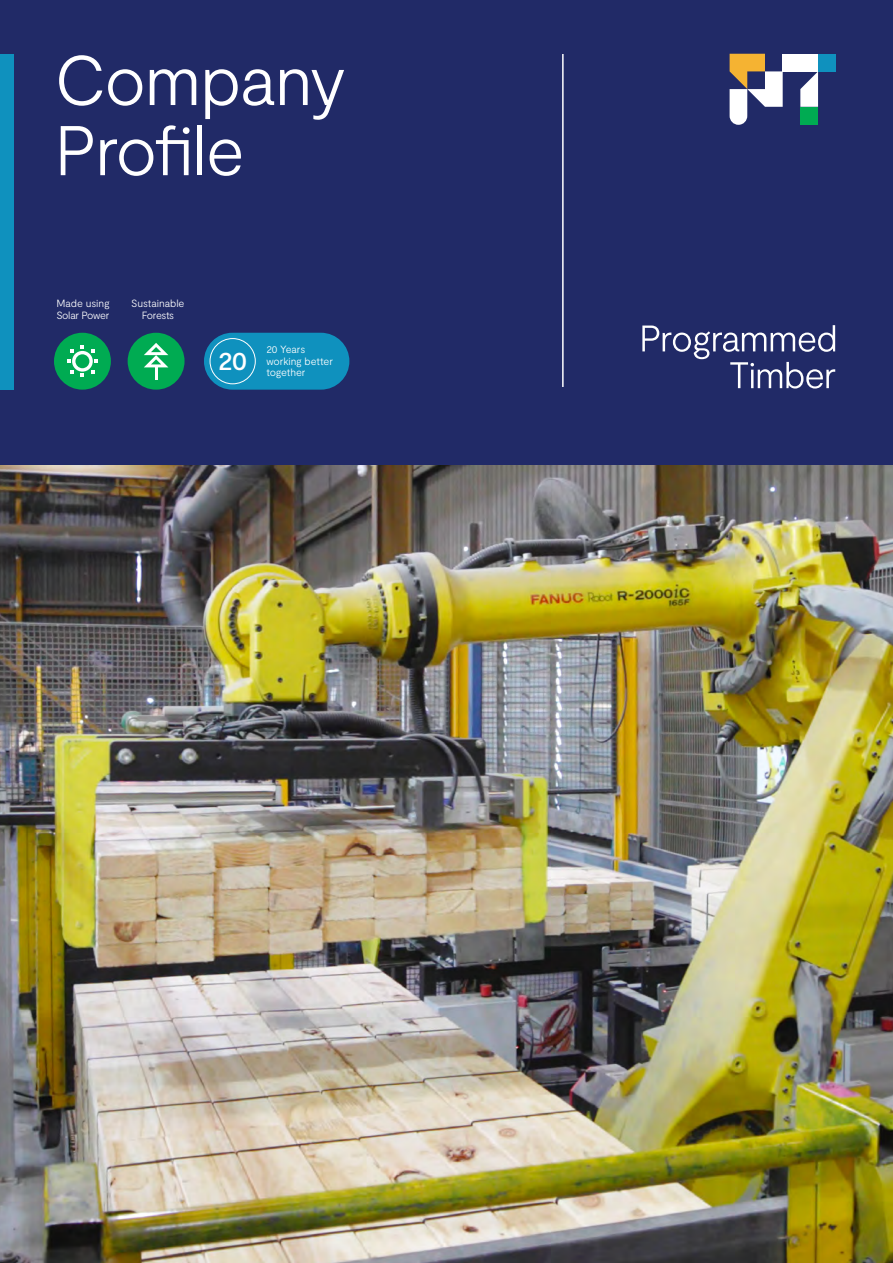
<style>
.page{position:relative;width:893px;height:1263px;background:#212a67}
.page>*{position:absolute;margin:0;border:0;box-sizing:border-box;transform-origin:0 0}
.t1{font:300 70.2px/70.2px "Moderat";letter-spacing:-.03em;color:#fff}
.t2{font:500 26.7px "Moderat";color:#fff}
.t3{font:300 10.5px "Moderat";letter-spacing:-.015em;color:#fff}
.t4{font:300 10.5px "Moderat";letter-spacing:-.04em;color:#fff}
</style>
<div class="page">
<hr style="left:562px;top:54px;width:2px;height:333px;background:#fff">
<svg style="left:642px;top:325px;width:193px;height:63px"></svg>
<div style="left:800px;top:107px;width:18px;height:17px;background:#00ab52"></div>
<svg style="left:730px;top:54px;width:53px;height:71px"></svg>
<div style="left:818px;top:54px;width:18px;height:17px;background:#0f91be"></div>
<svg style="left:800px;top:71px;width:18px;height:36px"></svg>
<div style="left:783px;top:54px;width:35px;height:17px;background:#fff"></div>
<div style="left:128px;top:333px;width:57px;height:57px;background:#00ab52;border-radius:50%"></div>
<div style="left:54px;top:333px;width:57px;height:57px;background:#00ab52;border-radius:50%"></div>
<svg style="left:67px;top:346px;width:31px;height:31px"></svg>
<svg style="left:144px;top:343px;width:24px;height:36px"></svg>
<div style="left:204px;top:333px;width:145px;height:57px;background:#0f91be;border-radius:28px"></div>
<div style="left:210px;top:338px;width:46px;height:46px;border:1px solid #fff;border-radius:50%"></div>
<img style="left:0;top:466px;width:893px;height:797px">
<div style="left:0;top:54px;width:14px;height:336px;background:#0f91be"></div>
<p class="t1" style="left:54px;top:47px;width:293px">Company<br>Profile</p>
<p class="t3" style="left:56px;top:298px;width:55px">Made using</p>
<p class="t3" style="left:56px;top:310px;width:55px">Solar Power</p>
<p class="t3" style="left:131px;top:298px;width:55px">Sustainable</p>
<p class="t4" style="left:142px;top:310px;width:34px">Forests</p>
<p class="t2" style="left:218px;top:345px;width:31px">20</p>
<p class="t3" style="left:266px;top:344px;width:40px">20 Years</p>
<p class="t3" style="left:266px;top:355px;width:68px">working better</p>
<p class="t3" style="left:266px;top:366px;width:40px">together</p>
</div>
